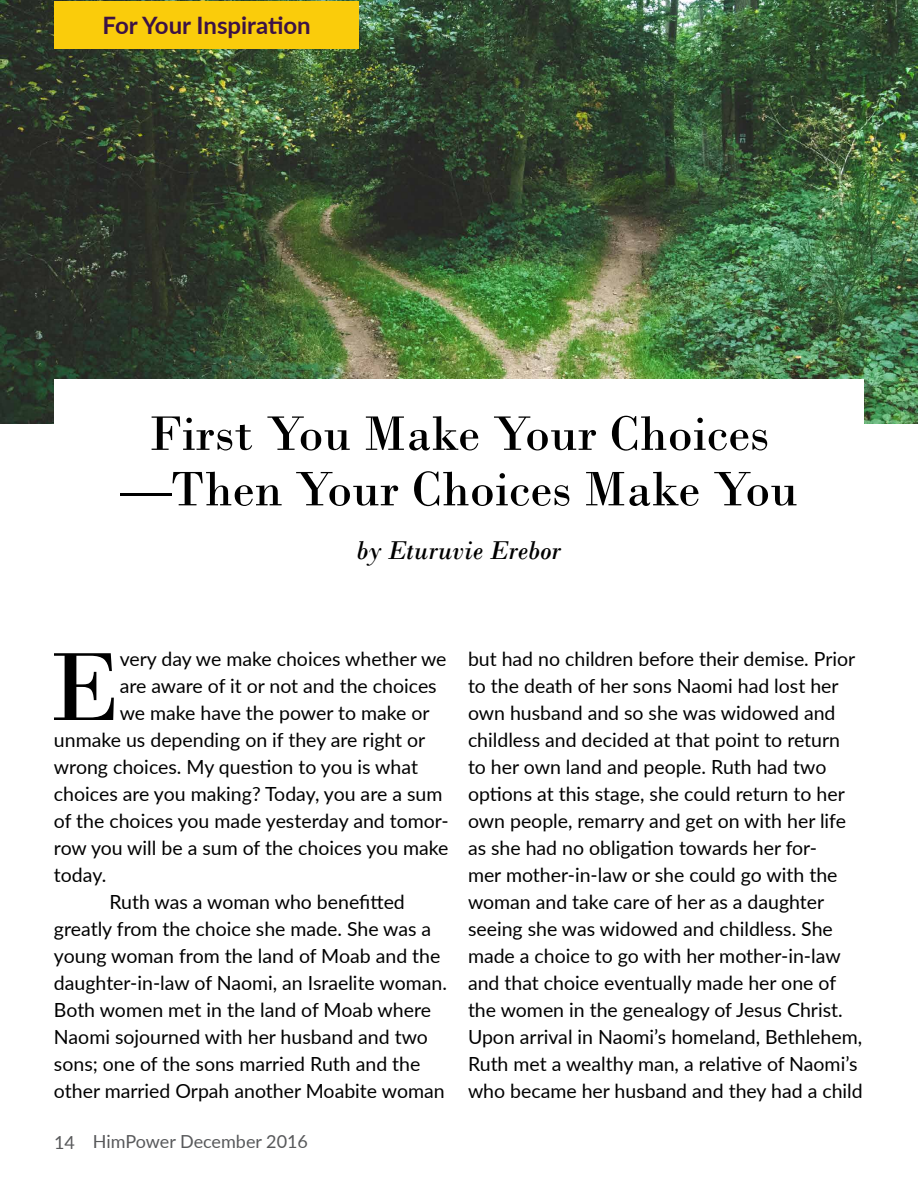
<style>
.page{position:relative;width:918px;height:1188px;background:#fff}
.page>*{position:absolute;margin:0;border:0;box-sizing:border-box;transform-origin:0 0}
.t1{font:102px "Bodoni";color:#000}
.t2{font:51px/55.5px "Bodoni";color:#000;text-align:center}
.t3{font:italic 27px "Bodoni";color:#000}
.t4{font:700 24px "Lato";color:#3c1245}
.t5{font:19.5px/27px "Lato";color:#000}
.t6{font:18px "Lato";color:#58595b}
</style>
<div class="page">
<img style="left:0;top:0;width:918px;height:424px">
<div style="left:54px;top:379px;width:810px;height:53px;background:#fff"></div>
<div style="left:54px;top:2px;width:304px;height:48px;background:#facc0b"></div>
<p class="t4" style="left:103px;top:11px;width:210px">For Your Inspiration</p>
<h2 class="t2" style="left:120px;top:406px;width:679px">First You Make Your Choices —Then Your Choices Make You</h2>
<h3 class="t3" style="left:357px;top:535px;width:206px">by Eturuvie Erebor</h3>
<h1 class="t1" style="left:48px;top:626px;width:73px">E</h1>
<p class="t5" style="left:120px;top:645px;width:328px">very day we make choices whether we</p>
<p class="t5" style="left:120px;top:672px;width:319px">are aware of it or not and the choices</p>
<p class="t5" style="left:120px;top:699px;width:311px">we make have the power to make or</p>
<p class="t5" style="left:54px;top:726px;width:373px">unmake us depending on if they are right or</p>
<p class="t5" style="left:54px;top:753px;width:366px">wrong choices. My question to you is what</p>
<p class="t5" style="left:54px;top:780px;width:390px">choices are you making? Today, you are a sum</p>
<p class="t5" style="left:54px;top:807px;width:396px">of the choices you made yesterday and tomor-</p>
<p class="t5" style="left:54px;top:834px;width:396px">row you will be a sum of the choices you make</p>
<p class="t5" style="left:54px;top:861px;width:54px">today.</p>
<p class="t5" style="left:109px;top:888px;width:297px">Ruth was a woman who benefitted</p>
<p class="t5" style="left:54px;top:915px;width:379px">greatly from the choice she made. She was a</p>
<p class="t5" style="left:54px;top:942px;width:388px">young woman from the land of Moab and the</p>
<p class="t5" style="left:54px;top:969px;width:394px">daughter-in-law of Naomi, an Israelite woman.</p>
<p class="t5" style="left:54px;top:996px;width:379px">Both women met in the land of Moab where</p>
<p class="t5" style="left:54px;top:1023px;width:375px">Naomi sojourned with her husband and two</p>
<p class="t5" style="left:54px;top:1050px;width:368px">sons; one of the sons married Ruth and the</p>
<p class="t5" style="left:54px;top:1077px;width:392px">other married Orpah another Moabite woman</p>
<p class="t6" style="left:54px;top:1130px;width:256px">14 HimPower December 2016</p>
<p class="t5" style="left:468px;top:645px;width:396px">but had no children before their demise. Prior to the death of her sons Naomi had lost her own husband and so she was widowed and childless and decided at that point to return to her own land and people. Ruth had two options at this stage, she could return to her own people, remarry and get on with her life as she had no obligation towards her for-<br>mer mother-in-law or she could go with the woman and take care of her as a daughter seeing she was widowed and childless. She made a choice to go with her mother-in-law and that choice eventually made her one of the women in the genealogy of Jesus Christ.<br>Upon arrival in Naomi’s homeland, Bethlehem, Ruth met a wealthy man, a relative of Naomi’s who became her husband and they had a child</p>
</div>
